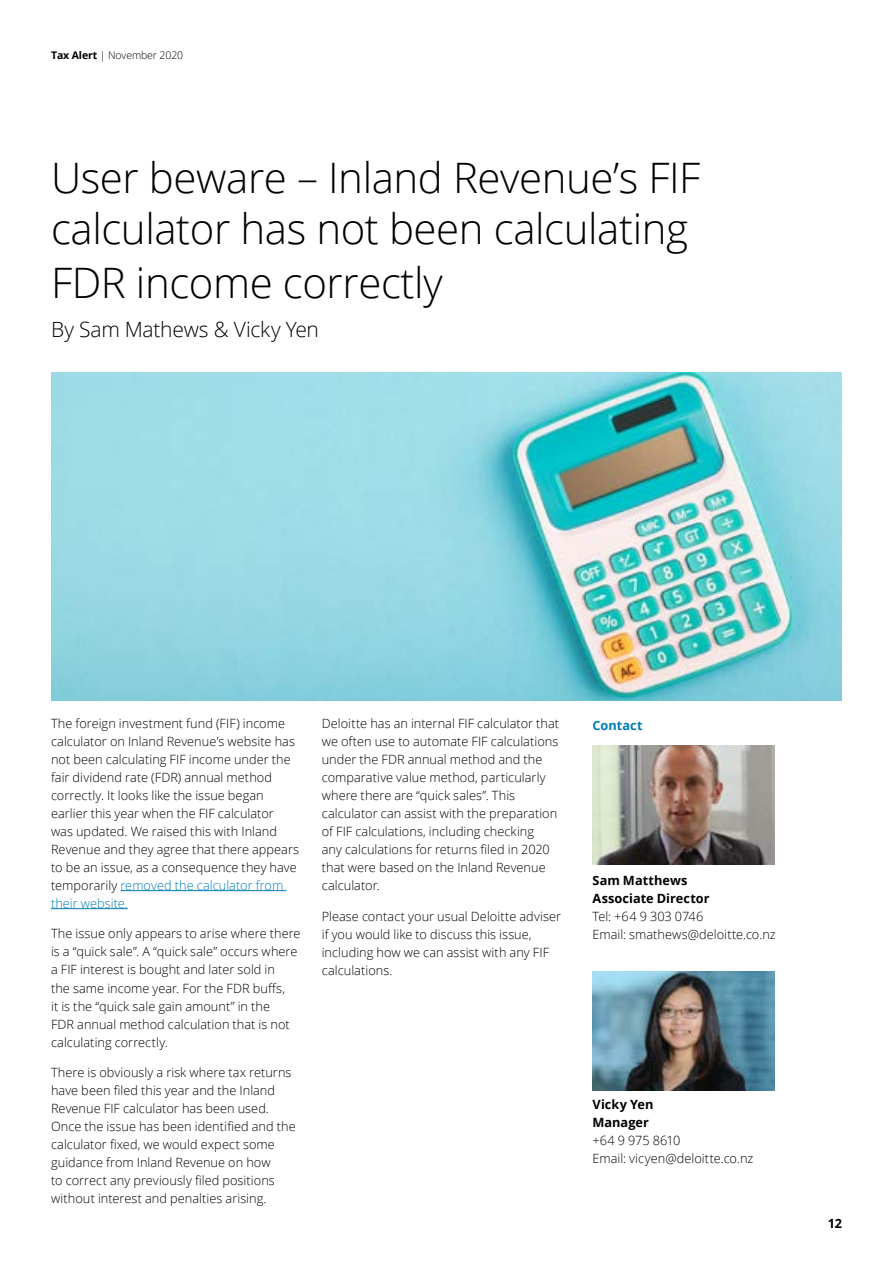
<style>
.page{position:relative;width:893px;height:1263px;background:#fff}
.page>*{position:absolute;margin:0;border:0;box-sizing:border-box;transform-origin:0 0}
.t1{font:300 42px/50.4px "Open Sans";letter-spacing:-.01em;color:#000}
.t2{font:300 21px "Open Sans";letter-spacing:-.015em;color:#000}
.t3{font:300 12.75px/18px "Open Sans";letter-spacing:.005em;color:#000}
.t4{font:700 12.75px/18px "Open Sans";color:#000}
.t5{font:700 12.75px "Open Sans";letter-spacing:.005em;color:#007db6}
.t6{font:300 10.5px "Open Sans";letter-spacing:-.01em;color:#000}
.s1{font-weight:700}
.s2{color:#007db6}
</style>
<div class="page">
<hr style="left:120px;top:890px;width:166px;height:1px;background:#007db6">
<hr style="left:51px;top:908px;width:77px;height:1px;background:#007db6">
<img style="left:51px;top:373px;width:791px;height:328px">
<img style="left:592px;top:972px;width:182px;height:119px">
<img style="left:592px;top:746px;width:182px;height:119px">
<p class="t6" style="left:51px;top:48px;width:134px"><span class="s1">Tax Alert</span> | November 2020</p>
<h1 class="t1" style="left:51px;top:152px;width:651px">User beware – Inland Revenue’s FIF calculator has not been calculating</h1>
<h1 class="t1" style="left:51px;top:256px;width:393px">FDR income correctly</h1>
<h2 class="t2" style="left:51px;top:315px;width:269px">By Sam Mathews &amp; Vicky Yen</h2>
<p class="t3" style="left:51px;top:714px;width:250px">The foreign investment fund (FIF) income calculator on Inland Revenue’s website has not been calculating FIF income under the fair dividend rate (FDR) annual method correctly. It looks like the issue began earlier this year when the FIF calculator<br>was updated. We raised this with Inland Revenue and they agree that there appears to be an issue, as a consequence they have temporarily <span class="s2">removed the calculator from their website.</span></p>
<p class="t3" style="left:51px;top:924px;width:251px">The issue only appears to arise where there is a “quick sale”. A “quick sale” occurs where a FIF interest is bought and later sold in<br>the same income year. For the FDR buffs,<br>it is the “quick sale gain amount” in the<br>FDR annual method calculation that is not calculating correctly.</p>
<p class="t3" style="left:51px;top:1063px;width:246px">There is obviously a risk where tax returns have been filed this year and the Inland Revenue FIF calculator has been used.<br>Once the issue has been identified and the calculator fixed, we would expect some guidance from Inland Revenue on how<br>to correct any previously filed positions without interest and penalties arising.</p>
<p class="t3" style="left:322px;top:714px;width:239px">Deloitte has an internal FIF calculator that we often use to automate FIF calculations under the FDR annual method and the comparative value method, particularly where there are “quick sales”. This calculator can assist with the preparation of FIF calculations, including checking<br>any calculations for returns filed in 2020 that were based on the Inland Revenue calculator.</p>
<p class="t3" style="left:322px;top:906px;width:241px">Please contact your usual Deloitte adviser if you would like to discuss this issue, including how we can assist with any FIF calculations.</p>
<p class="t5" style="left:592px;top:716px;width:52px">Contact</p>
<p class="t4" style="left:592px;top:870px;width:119px">Sam Matthews<br>Associate Director</p>
<p class="t3" style="left:592px;top:906px;width:185px">Tel: +64 9 303 0746<br>Email: smathews@deloitte.co.nz</p>
<p class="t4" style="left:592px;top:1095px;width:63px">Vicky Yen<br>Manager</p>
<p class="t3" style="left:592px;top:1131px;width:162px">+64 9 975 8610<br>Email: vicyen@deloitte.co.nz</p>
<p class="t4" style="left:828px;top:1214px;width:16px">12</p>
</div>
